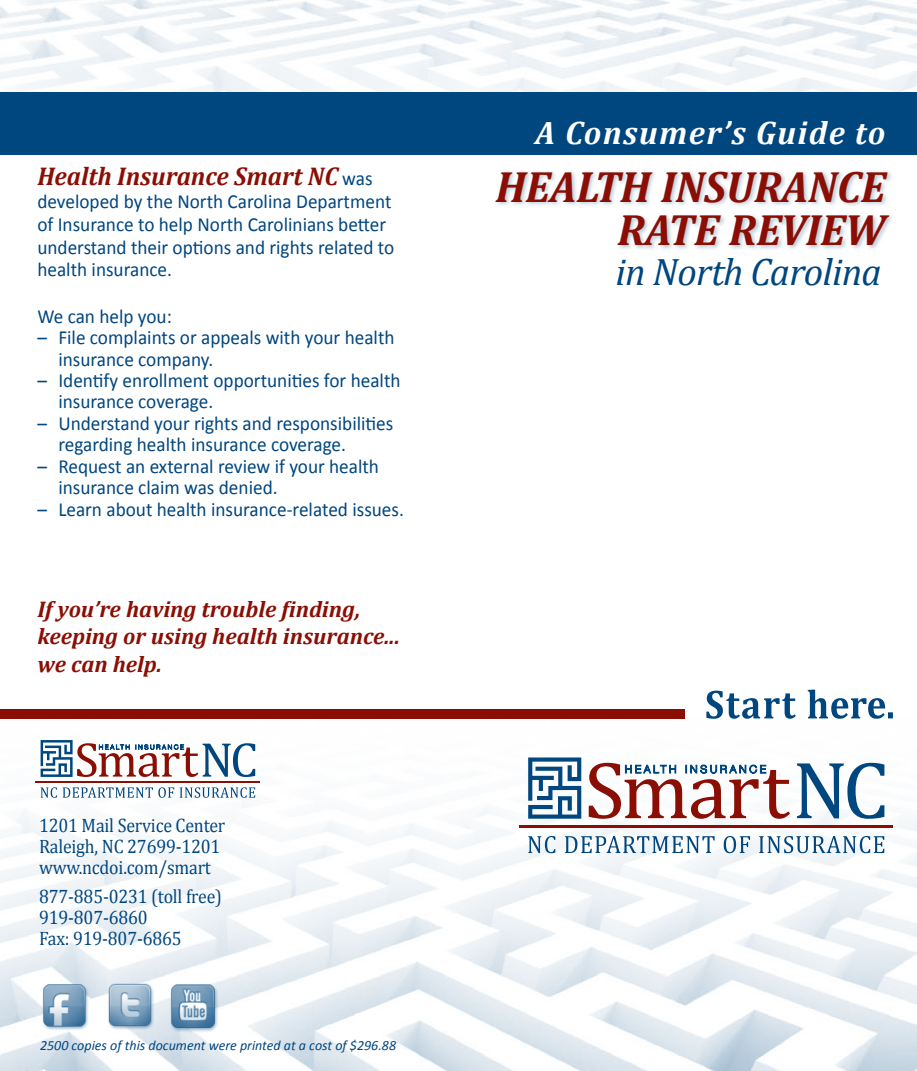
<style>
.page{position:relative;width:917px;height:1071px;background:#fff}
.page>*{position:absolute;margin:0;border:0;box-sizing:border-box;transform-origin:0 0}
.t1{font:italic 700 44.1px/43.2px "Cambria";letter-spacing:-.01em;color:#8b0e04;text-align:right}
.t2{font:italic 38.32px "Cambria";letter-spacing:-.02em;color:#00467f}
.t3{font:italic 700 32.73px "Cambria";letter-spacing:.04em;color:#fff}
.t4{font:italic 700 25.72px "Cambria";color:#8b0e04;scale:.96 1}
.t5{font:italic 700 22.75px/27.3px "Cambria";color:#8b0e04}
.t6{font:19.95px/21.5px "Calibri";color:#00467f;scale:.96 1}
.t7{font:19.43px/21px "Cambria";letter-spacing:-.01em;color:#00467f;scale:.92 1}
.t8{font:italic 14px "Calibri";color:#00467f}
.s1{font-family:"Calibri";font-weight:400;font-style:normal;font-size:19.95px;color:#00467f}
</style>
<div class="page">
<img style="left:0;top:716px;width:917px;height:355px">
<div style="left:0;top:709px;width:684px;height:10px;background:#8b0e04"></div>
<div style="left:0;top:92px;width:917px;height:63px;background:#00467f"></div>
<svg style="left:706px;top:690px;width:187px;height:29px"></svg>
<hr style="left:519px;top:825px;width:374px;height:3px;background:#8b0e04">
<svg style="left:797px;top:763px;width:87px;height:56px"></svg>
<svg style="left:528px;top:758px;width:53px;height:61px"></svg>
<svg style="left:589px;top:758px;width:201px;height:61px"></svg>
<svg style="left:528px;top:836px;width:356px;height:17px"></svg>
<hr style="left:35px;top:781px;width:225px;height:1px;background:#8b0e04">
<svg style="left:41px;top:740px;width:214px;height:37px"></svg>
<svg style="left:41px;top:787px;width:214px;height:11px"></svg>
<img style="left:40px;top:981px;width:53px;height:53px">
<img style="left:167px;top:981px;width:53px;height:53px">
<div style="left:494px;top:170px;width:400px;height:81px;background:#00467f;opacity:.3"></div>
<img style="left:104px;top:980px;width:53px;height:52px">
<p class="t4" style="left:37px;top:161px;width:351px">Health Insurance Smart NC <span class="s1">was</span></p>
<p class="t6" style="left:37px;top:189px;width:373px;line-height:22.8px">developed by the North Carolina Department of Insurance to help North Carolinians better understand their options and rights related to health insurance.</p>
<p class="t6" style="left:37px;top:304px;width:142px">We can help you:</p>
<p class="t6" style="left:58px;top:326px;width:352px;text-indent:-21px">– File complaints or appeals with your health insurance company.</p>
<p class="t6" style="left:58px;top:369px;width:358px;text-indent:-21px">– Identify enrollment opportunities for health insurance coverage.</p>
<p class="t6" style="left:58px;top:412px;width:350px;text-indent:-21px">– Understand your rights and responsibilities regarding health insurance coverage.</p>
<p class="t6" style="left:58px;top:454px;width:335px;text-indent:-21px">– Request an external review if your health insurance claim was denied.</p>
<p class="t6" style="left:37px;top:497px;width:383px">– Learn about health insurance-related issues.</p>
<p class="t5" style="left:37px;top:595px;width:364px">If you’re having trouble finding, keeping or using health insurance... we can help.</p>
<p class="t7" style="left:39px;top:815px;width:204px">1201 Mail Service Center<br>Raleigh, NC 27699-1201 www.ncdoi.com/smart</p>
<p class="t7" style="left:39px;top:885px;width:200px">877-885-0231 (toll free)<br>919-807-6860<br>Fax: 919-807-6865</p>
<p class="t8" style="left:40px;top:1037px;width:357px">2500 copies of this document were printed at a cost of $296.88</p>
<h3 class="t3" style="left:535px;top:112px;width:352px">A Consumer’s Guide to</h3>
<h1 class="t1" style="left:495px;top:164px;width:391px">HEALTH INSURANCE<br>RATE REVIEW</h1>
<h2 class="t2" style="left:615px;top:249px;width:268px">in North Carolina</h2>
</div>
